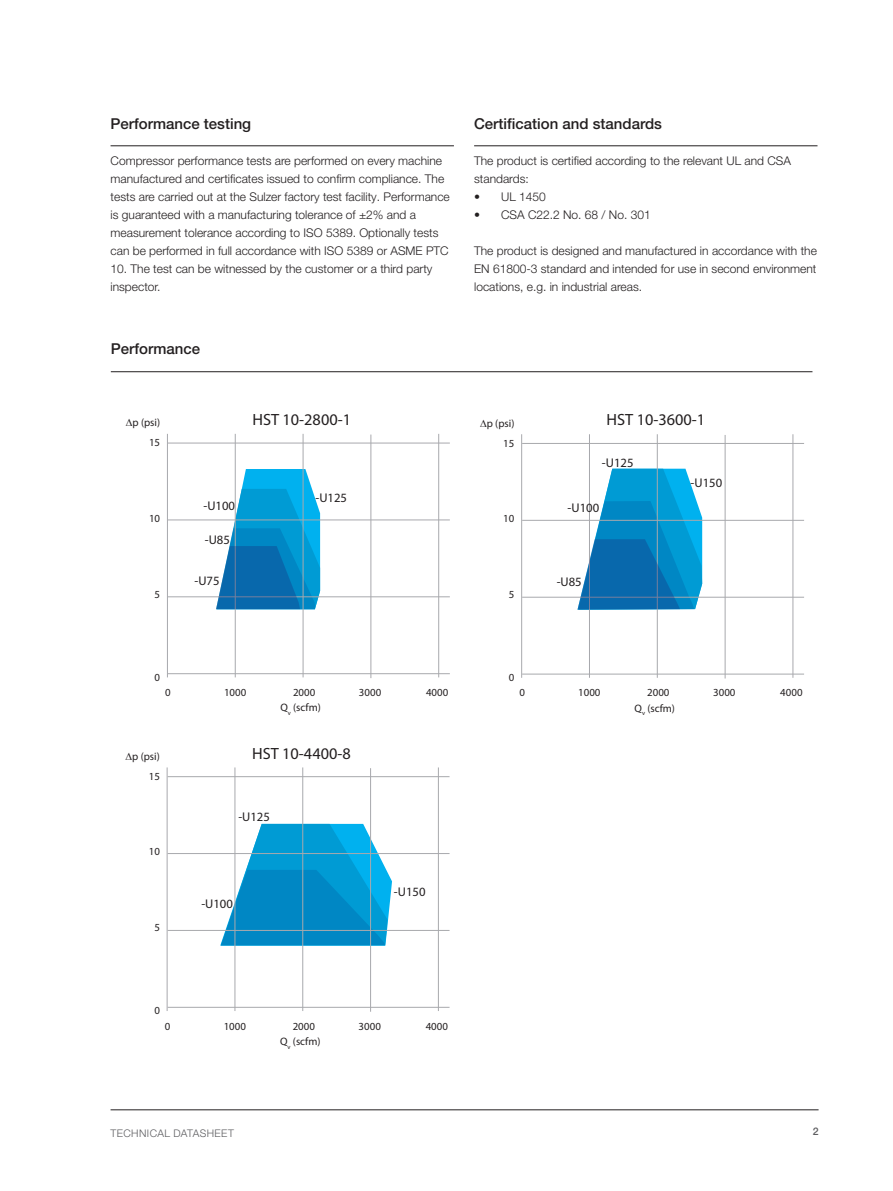
<style>
.page{position:relative;width:893px;height:1191px;background:#fff}
.page>*{position:absolute;margin:0;border:0;box-sizing:border-box;transform-origin:0 0}
.t1{font:16.2px "Helvetica Neue LT Pro";color:#231f20}
.Subtitle_10_pt{font:500 15px "Helvetica Neue LT Pro";color:#231f20}
.t2{font:12.6px "Helvetica Neue LT Pro";color:#231f20}
.Body_text_8_5pt{font:300 12px/18px "Helvetica Neue LT Pro";color:#231f20}
.t3{font:300 10.8px "Helvetica Neue LT Pro";color:#231f20}
.t4{font:500 10.8px "Helvetica Neue LT Pro";color:#231f20}
.t5{font:300 10.5px "Helvetica Neue LT Pro";letter-spacing:.04em;color:#5c5c5f}
.t6{font:500 10.5px "Helvetica Neue LT Pro";color:#5c5c5f}
</style>
<div class="page">
<hr style="left:111px;top:1109px;width:708px;height:1px;background:#231f20">
<hr style="left:111px;top:371px;width:701px;height:1px;background:#231f20">
<hr style="left:111px;top:145px;width:343px;height:1px;background:#231f20">
<hr style="left:474px;top:145px;width:343px;height:1px;background:#231f20">
<svg style="left:220px;top:824px;width:172px;height:121px"></svg>
<hr style="left:168px;top:776px;width:282px;height:1px;background:#a8a9ad">
<hr style="left:167px;top:767px;width:1px;height:244px;background:#a8a9ad">
<hr style="left:235px;top:767px;width:1px;height:244px;background:#a8a9ad">
<hr style="left:302px;top:767px;width:1px;height:244px;background:#a8a9ad">
<hr style="left:438px;top:767px;width:1px;height:244px;background:#a8a9ad">
<hr style="left:168px;top:930px;width:282px;height:1px;background:#a8a9ad">
<hr style="left:168px;top:853px;width:282px;height:1px;background:#a8a9ad">
<hr style="left:168px;top:1007px;width:282px;height:1px;background:#a8a9ad">
<hr style="left:370px;top:768px;width:1px;height:243px;background:#a8a9ad">
<hr style="left:168px;top:443px;width:282px;height:1px;background:#a8a9ad">
<hr style="left:167px;top:434px;width:1px;height:243px;background:#a8a9ad">
<hr style="left:235px;top:434px;width:1px;height:243px;background:#a8a9ad">
<hr style="left:303px;top:434px;width:1px;height:243px;background:#a8a9ad">
<hr style="left:438px;top:434px;width:1px;height:243px;background:#a8a9ad">
<hr style="left:168px;top:596px;width:282px;height:1px;background:#a8a9ad">
<hr style="left:168px;top:519px;width:282px;height:1px;background:#a8a9ad">
<hr style="left:168px;top:673px;width:282px;height:1px;background:#a8a9ad">
<hr style="left:371px;top:434px;width:1px;height:244px;background:#a8a9ad">
<svg style="left:216px;top:469px;width:104px;height:140px"></svg>
<hr style="left:522px;top:443px;width:282px;height:1px;background:#a8a9ad">
<hr style="left:521px;top:434px;width:1px;height:244px;background:#a8a9ad">
<hr style="left:589px;top:434px;width:1px;height:244px;background:#a8a9ad">
<hr style="left:657px;top:434px;width:1px;height:244px;background:#a8a9ad">
<hr style="left:793px;top:434px;width:1px;height:244px;background:#a8a9ad">
<hr style="left:522px;top:597px;width:282px;height:1px;background:#a8a9ad">
<hr style="left:522px;top:520px;width:282px;height:1px;background:#a8a9ad">
<hr style="left:522px;top:674px;width:282px;height:1px;background:#a8a9ad">
<hr style="left:725px;top:435px;width:1px;height:243px;background:#a8a9ad">
<svg style="left:577px;top:469px;width:125px;height:140px"></svg>
<p class="Subtitle_10_pt" style="left:111px;top:114px;width:142px">Performance testing</p>
<p class="Body_text_8_5pt" style="left:111px;top:151px;width:341px">Compressor performance tests are performed on every machine manufactured and certificates issued to confirm compliance. The tests are carried out at the Sulzer factory test facility. Performance is guaranteed with a manufacturing tolerance of ±2% and a measurement tolerance according to ISO 5389. Optionally tests can be performed in full accordance with ISO 5389 or ASME PTC</p>
<p class="Body_text_8_5pt" style="left:111px;top:259px;width:323px">10. The test can be witnessed by the customer or a third party inspector.</p>
<p class="Subtitle_10_pt" style="left:111px;top:339px;width:91px">Performance</p>
<p class="t4" style="left:126px;top:416px;width:36px">∆p (psi)</p>
<p class="t3" style="left:149px;top:436px;width:13px">15</p>
<p class="t3" style="left:149px;top:511px;width:13px">10</p>
<p class="t1" style="left:252px;top:409px;width:100px">HST 10-2800-1</p>
<p class="t2" style="left:203px;top:498px;width:33px">-U100</p>
<p class="t2" style="left:205px;top:532px;width:27px">-U85</p>
<p class="t2" style="left:316px;top:490px;width:33px">-U125</p>
<p class="Subtitle_10_pt" style="left:474px;top:114px;width:189px">Certification and standards</p>
<p class="Body_text_8_5pt" style="left:474px;top:151px;width:318px">The product is certified according to the relevant UL and CSA standards:</p>
<p class="Body_text_8_5pt" style="left:474px;top:187px;width:73px">• UL 1450</p>
<p class="Body_text_8_5pt" style="left:474px;top:205px;width:178px">• CSA C22.2 No. 68 / No. 301</p>
<p class="Body_text_8_5pt" style="left:474px;top:241px;width:344px;text-align:justify">The product is designed and manufactured in accordance with the EN 61800-3 standard and intended for use in second environment locations, e.g. in industrial areas.</p>
<p class="t4" style="left:480px;top:416px;width:36px">∆p (psi)</p>
<p class="t3" style="left:503px;top:436px;width:13px">15</p>
<p class="t3" style="left:503px;top:511px;width:13px">10</p>
<p class="t1" style="left:607px;top:410px;width:100px">HST 10-3600-1</p>
<p class="t2" style="left:602px;top:455px;width:33px">-U125</p>
<p class="t2" style="left:568px;top:500px;width:33px">-U100</p>
<p class="t2" style="left:691px;top:474px;width:33px">-U150</p>
<p class="t3" style="left:155px;top:587px;width:7px">5</p>
<p class="t2" style="left:195px;top:573px;width:27px">-U75</p>
<p class="t2" style="left:557px;top:573px;width:27px">-U85</p>
<p class="t3" style="left:509px;top:587px;width:7px">5</p>
<p class="t3" style="left:155px;top:670px;width:7px">0</p>
<p class="t3" style="left:165px;top:685px;width:7px">0</p>
<p class="t4" style="left:126px;top:749px;width:36px">∆p (psi)</p>
<p class="t3" style="left:149px;top:769px;width:13px">15</p>
<p class="t3" style="left:149px;top:845px;width:13px">10</p>
<p class="t3" style="left:154px;top:921px;width:7px">5</p>
<p class="t3" style="left:224px;top:685px;width:24px">1000</p>
<p class="t3" style="left:293px;top:685px;width:24px">2000</p>
<p class="t4" style="left:280px;top:701px;width:42px">Q<sub>v</sub> (scfm)</p>
<p class="t3" style="left:359px;top:685px;width:24px">3000</p>
<p class="t3" style="left:426px;top:685px;width:24px">4000</p>
<p class="t1" style="left:252px;top:743px;width:100px">HST 10-4400-8</p>
<p class="t2" style="left:238px;top:808px;width:33px">-U125</p>
<p class="t2" style="left:201px;top:895px;width:33px">-U100</p>
<p class="t2" style="left:394px;top:883px;width:33px">-U150</p>
<p class="t3" style="left:509px;top:670px;width:7px">0</p>
<p class="t3" style="left:519px;top:686px;width:7px">0</p>
<p class="t3" style="left:578px;top:686px;width:24px">1000</p>
<p class="t3" style="left:154px;top:1004px;width:7px">0</p>
<p class="t3" style="left:165px;top:1019px;width:7px">0</p>
<p class="t3" style="left:224px;top:1019px;width:24px">1000</p>
<p class="t3" style="left:293px;top:1019px;width:24px">2000</p>
<p class="t4" style="left:280px;top:1034px;width:42px">Q<sub>v</sub> (scfm)</p>
<p class="t3" style="left:359px;top:1019px;width:24px">3000</p>
<p class="t3" style="left:426px;top:1019px;width:24px">4000</p>
<p class="t3" style="left:647px;top:686px;width:24px">2000</p>
<p class="t4" style="left:635px;top:701px;width:42px">Q<sub>v</sub> (scfm)</p>
<p class="t3" style="left:713px;top:686px;width:24px">3000</p>
<p class="t3" style="left:780px;top:686px;width:24px">4000</p>
<p class="t5" style="left:111px;top:1126px;width:125px">TECHNICAL DATASHEET</p>
<p class="t6" style="left:813px;top:1124px;width:7px">2</p>
</div>
